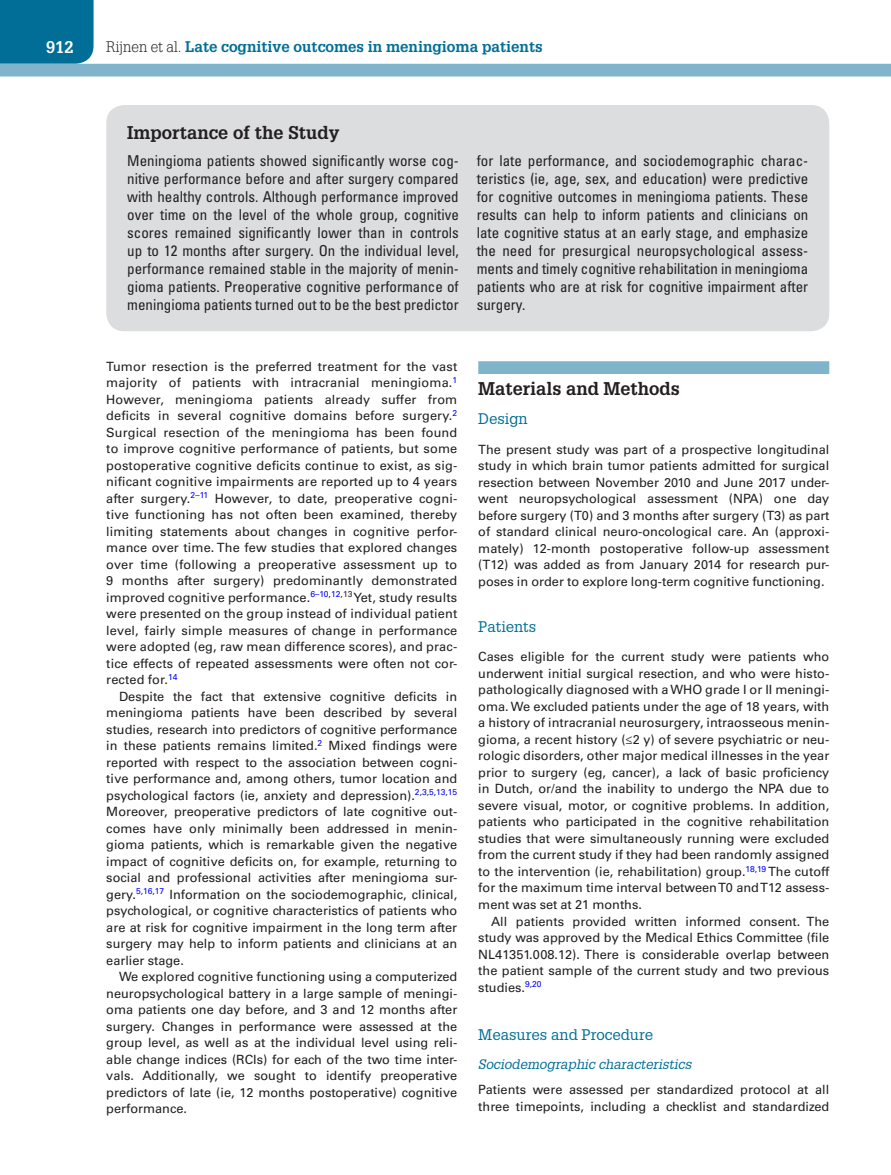
<style>
.page{position:relative;width:891px;height:1175px;background:#fff}
.page>*{position:absolute;margin:0;border:0;box-sizing:border-box;transform-origin:0 0}
.t1{font:700 18px "Glypha LT Std";color:#231f20}
.t2{font:700 16.5px "Glypha LT Std";color:#fff}
.t3{font:condensed 15px/18px "Univers LT Std";color:#231f20;text-align:justify}
.t4{font:700 15px "Glypha LT Std";color:#006e96}
.t5{font:15px "Glypha LT Std";color:#006e96}
.t6{font:italic 13.5px "Glypha LT Std";color:#006e96}
.t7{font:12.75px/16.5px "Univers LT Std";color:#231f20;text-align:justify}
.s1{font-weight:300;color:#231f20}
</style>
<div class="page">
<div style="left:0;top:0;width:94px;height:64px;background:#006e96"></div>
<div style="left:0;top:64px;width:891px;height:12px;background:#7fb4ca"></div>
<div style="left:478px;top:361px;width:351px;height:13px;background:#7fb4ca"></div>
<div style="left:106px;top:105px;width:723px;height:226px;background:#dcdddf;border-radius:18px"></div>
<p class="t2" style="left:46px;top:37px;width:29px">912</p>
<p class="t4" style="left:106px;top:37px;width:438px"><span class="s1">Rijnen et al.</span> Late cognitive outcomes in meningioma patients</p>
<h1 class="t1" style="left:127px;top:121px;width:214px">Importance of the Study</h1>
<p class="t3" style="left:127px;top:151px;width:333px">Meningioma patients showed significantly worse cog&shy;nitive performance before and after surgery compared with healthy controls. Although performance improved over time on the level of the whole group, cognitive scores remained significantly lower than in controls up to 12 months after surgery. On the individual level, performance remained stable in the majority of menin&shy;gioma patients. Preoperative cognitive performance of meningioma patients turned out to be the best predictor</p>
<p class="t3" style="left:477px;top:151px;width:333px">for late performance, and sociodemographic charac&shy;teristics (ie, age, sex, and education) were predictive for cognitive outcomes in meningioma patients. These results can help to inform patients and clinicians on late cognitive status at an early stage, and emphasize the need for presurgical neuropsychological assess&shy;ments and timely cognitive rehabilitation in meningioma patients who are at risk for cognitive impairment after surgery.</p>
<p class="t7" style="left:106px;top:358px;width:353px">Tumor resection is the preferred treatment for the vast majority of patients with intracranial meningioma.<sup>1<br></sup>However, meningioma patients already suffer from deficits in several cognitive domains before surgery.<sup>2<br></sup>Surgical resection of the meningioma has been found to improve cognitive performance of patients, but some postoperative cognitive deficits continue to exist, as sig&shy;nificant cognitive impairments are reported up to 4 years after surgery.<sup>2–11</sup> However, to date, preoperative cogni&shy;tive functioning has not often been examined, thereby limiting statements about changes in cognitive perfor&shy;mance over time. The few studies that explored changes over time (following a preoperative assessment up to 9 months after surgery) predominantly demonstrated improved cognitive performance.<sup>6–10</sup><sup>,</sup><sup>12</sup><sup>,13</sup> Yet, study results were presented on the group instead of individual patient level, fairly simple measures of change in performance were adopted (eg, raw mean difference scores), and prac&shy;tice effects of repeated assessments were often not cor&shy;rected for.<sup>14</sup></p>
<p class="t7" style="left:106px;top:688px;width:353px;text-indent:13px">Despite the fact that extensive cognitive deficits in meningioma patients have been described by several studies, research into predictors of cognitive performance in these patients remains limited.<sup>2</sup> Mixed findings were reported with respect to the association between cogni&shy;tive performance and, among others, tumor location and psychological factors (ie, anxiety and depression).<sup>2</sup><sup>,</sup><sup>3</sup><sup>,</sup><sup>5</sup><sup>,</sup><sup>13</sup><sup>,</sup><sup>15<br></sup>Moreover, preoperative predictors of late cognitive out&shy;comes have only minimally been addressed in menin&shy;gioma patients, which is remarkable given the negative impact of cognitive deficits on, for example, returning to social and professional activities after meningioma sur&shy;gery.<sup>5</sup><sup>,</sup><sup>16</sup><sup>,</sup><sup>17</sup> Information on the sociodemographic, clinical, psychological, or cognitive characteristics of patients who are at risk for cognitive impairment in the long term after surgery may help to inform patients and clinicians at an earlier stage.</p>
<p class="t7" style="left:106px;top:968px;width:353px;text-indent:13px">We explored cognitive functioning using a computerized neuropsychological battery in a large sample of meningi&shy;oma patients one day before, and 3 and 12 months after surgery. Changes in performance were assessed at the group level, as well as at the individual level using reli&shy;able change indices (RCIs) for each of the two time inter&shy;vals. Additionally, we sought to identify preoperative predictors of late (ie, 12 months postoperative) cognitive performance.</p>
<h1 class="t1" style="left:478px;top:377px;width:203px">Materials and Methods</h1>
<p class="t5" style="left:478px;top:410px;width:51px">Design</p>
<p class="t7" style="left:478px;top:441px;width:353px">The present study was part of a prospective longitudinal study in which brain tumor patients admitted for surgical resection between November 2010 and June 2017 under&shy;went neuropsychological assessment (NPA) one day before surgery (T0) and 3 months after surgery (T3) as part of standard clinical neuro-oncological care. An (approxi&shy;mately) 12-month postoperative follow-up assessment (T12) was added as from January 2014 for research pur&shy;poses in order to explore long-term cognitive functioning.</p>
<p class="t5" style="left:478px;top:617px;width:60px">Patients</p>
<p class="t7" style="left:478px;top:648px;width:353px">Cases eligible for the current study were patients who underwent initial surgical resection, and who were histo&shy;pathologically diagnosed with a WHO grade I or II meningi&shy;oma. We excluded patients under the age of 18 years, with a history of intracranial neurosurgery, intraosseous menin&shy;gioma, a recent history (≤2 y) of severe psychiatric or neu&shy;rologic disorders, other major medical illnesses in the year prior to surgery (eg, cancer), a lack of basic proficiency in Dutch, or/and the inability to undergo the NPA due to severe visual, motor, or cognitive problems. In addition, patients who participated in the cognitive rehabilitation studies that were simultaneously running were excluded from the current study if they had been randomly assigned to the intervention (ie, rehabilitation) group.<sup>18</sup><sup>,</sup><sup>19</sup> The cutoff for the maximum time interval between T0 and T12 assess&shy;ment was set at 21 months.</p>
<p class="t7" style="left:478px;top:912px;width:353px;text-indent:13px">All patients provided written informed consent. The study was approved by the Medical Ethics Committee (file NL41351.008.12). There is considerable overlap between the patient sample of the current study and two previous studies.<sup>9</sup><sup>,</sup><sup>20</sup></p>
<p class="t5" style="left:478px;top:1025px;width:177px">Measures and Procedure</p>
<p class="t6" style="left:478px;top:1055px;width:215px">Sociodemographic characteristics</p>
<p class="t7" style="left:478px;top:1081px;width:353px">Patients were assessed per standardized protocol at all three timepoints, including a checklist and standardized</p>
</div>
